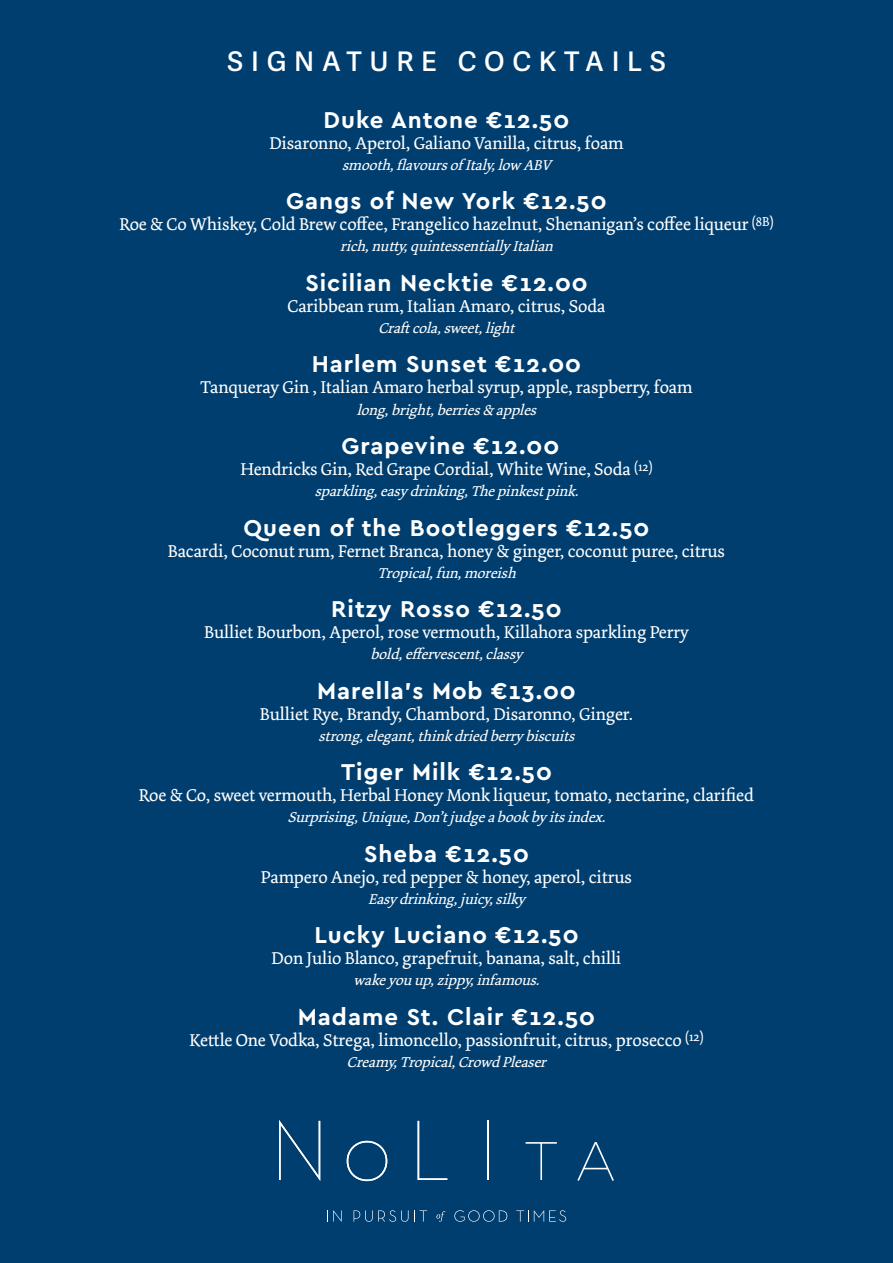
<style>
.page{position:relative;width:893px;height:1263px;background:#003e6f}
.page>*{position:absolute;margin:0;border:0;box-sizing:border-box;transform-origin:0 0}
.t1{font:600 27px "Adelle Sans";letter-spacing:.285em;color:#fff}
.t2{font:700 24px "Cera GR";letter-spacing:.04em;color:#fff}
.t3{font:18px "Dolly Pro";letter-spacing:-.01em;color:#fff}
.t4{font:italic 15px "Dolly Pro";letter-spacing:-.01em;color:#fff}
</style>
<div class="page">
<svg style="left:347px;top:1141px;width:40px;height:40px"></svg>
<hr style="left:487px;top:1121px;width:2px;height:59px;background:#fff">
<svg style="left:279px;top:1120px;width:41px;height:61px"></svg>
<svg style="left:526px;top:1142px;width:31px;height:38px"></svg>
<svg style="left:577px;top:1142px;width:37px;height:39px"></svg>
<svg style="left:418px;top:1121px;width:29px;height:59px"></svg>
<svg style="left:327px;top:1210px;width:15px;height:12px"></svg>
<svg style="left:354px;top:1210px;width:73px;height:12px"></svg>
<svg style="left:436px;top:1211px;width:9px;height:11px"></svg>
<svg style="left:454px;top:1210px;width:53px;height:12px"></svg>
<svg style="left:516px;top:1210px;width:50px;height:12px"></svg>
<h1 class="t1" style="left:227px;top:46px;width:440px">SIGNATURE COCKTAILS</h1>
<h2 class="t2" style="left:324px;top:106px;width:247px">Duke Antone €12.50</h2>
<p class="t3" style="left:269px;top:132px;width:356px">Disaronno, Aperol, Galiano Vanilla, citrus, foam</p>
<p class="t4" style="left:342px;top:155px;width:215px">smooth,flavoursof Italy,low ABV</p>
<h2 class="t2" style="left:286px;top:188px;width:322px">Gangs of New York €12.50</h2>
<p class="t3" style="left:119px;top:213px;width:656px">Roe &amp; Co Whiskey, Cold Brew coffee, Frangelico hazelnut, Shenanigan’s coffee liqueur <sup>(8B)</sup></p>
<p class="t4" style="left:340px;top:237px;width:219px">rich,nutty,quintessentially Italian</p>
<h2 class="t2" style="left:305px;top:269px;width:284px">Sicilian Necktie €12.00</h2>
<p class="t3" style="left:287px;top:295px;width:319px">Caribbean rum, Italian Amaro, citrus, Soda</p>
<p class="t4" style="left:378px;top:318px;width:142px">Craft cola,sweet,light</p>
<h2 class="t2" style="left:312px;top:351px;width:271px">Harlem Sunset €12.00</h2>
<p class="t3" style="left:200px;top:376px;width:494px">Tanqueray Gin , Italian Amaro herbal syrup, apple, raspberry, foam</p>
<p class="t4" style="left:357px;top:400px;width:186px">long,bright,berries&amp; app les</p>
<h2 class="t2" style="left:341px;top:432px;width:219px">Grapevine €12.00</h2>
<p class="t3" style="left:240px;top:458px;width:414px">Hendricks Gin, Red Grape Cordial, White Wine, Soda <sup>(12)</sup></p>
<p class="t4" style="left:315px;top:481px;width:270px">sp arkling,easy drinking,Thep inkestp ink.</p>
<h2 class="t2" style="left:244px;top:514px;width:407px">Queen of the Bootleggers €12.50</h2>
<p class="t3" style="left:168px;top:539px;width:559px">Bacardi, Coconut rum, Fernet Branca, honey &amp; ginger, coconut puree, citrus</p>
<p class="t4" style="left:377px;top:563px;width:144px">Trop ical,fun,moreish</p>
<h2 class="t2" style="left:331px;top:595px;width:232px">Ritzy Rosso €12.50</h2>
<p class="t3" style="left:204px;top:621px;width:486px">Bulliet Bourbon, Aperol, rose vermouth, Killahora sparkling Perry</p>
<p class="t4" style="left:370px;top:644px;width:153px">bold,effervescent,classy</p>
<h2 class="t2" style="left:317px;top:677px;width:260px">Marella’s Mob €13.00</h2>
<p class="t3" style="left:260px;top:702px;width:375px">Bulliet Rye, Brandy, Chambord, Disaronno, Ginger.</p>
<p class="t4" style="left:319px;top:726px;width:262px">strong,elegant,thinkdriedberry biscuits</p>
<h2 class="t2" style="left:341px;top:758px;width:212px">Tiger Milk €12.50</h2>
<p class="t3" style="left:139px;top:784px;width:617px">Roe &amp; Co, sweet vermouth, Herbal Honey Monk liqueur, tomato, nectarine, clarified</p>
<p class="t4" style="left:288px;top:808px;width:324px">Surp rising,Unique,Don’tjudgeabookby itsindex.</p>
<h2 class="t2" style="left:364px;top:840px;width:166px">Sheba €12.50</h2>
<p class="t3" style="left:261px;top:865px;width:373px">Pampero Anejo, red pepper &amp; honey, aperol, citrus</p>
<p class="t4" style="left:368px;top:889px;width:158px">Easy drinking,j uicy,silky</p>
<h2 class="t2" style="left:314px;top:921px;width:266px">Lucky Luciano €12.50</h2>
<p class="t3" style="left:272px;top:947px;width:351px">Don Julio Blanco, grapefruit, banana, salt, chilli</p>
<p class="t4" style="left:354px;top:971px;width:192px">wakeyouup,zippy,infamous.</p>
<h2 class="t2" style="left:298px;top:1003px;width:299px">Madame St. Clair €12.50</h2>
<p class="t3" style="left:189px;top:1028px;width:516px">Kettle One Vodka, Strega, limoncello, passionfruit, citrus, prosecco <sup>(12)</sup></p>
<p class="t4" style="left:347px;top:1052px;width:205px">Creamy,Trop ical,CrowdPleaser</p>
</div>
